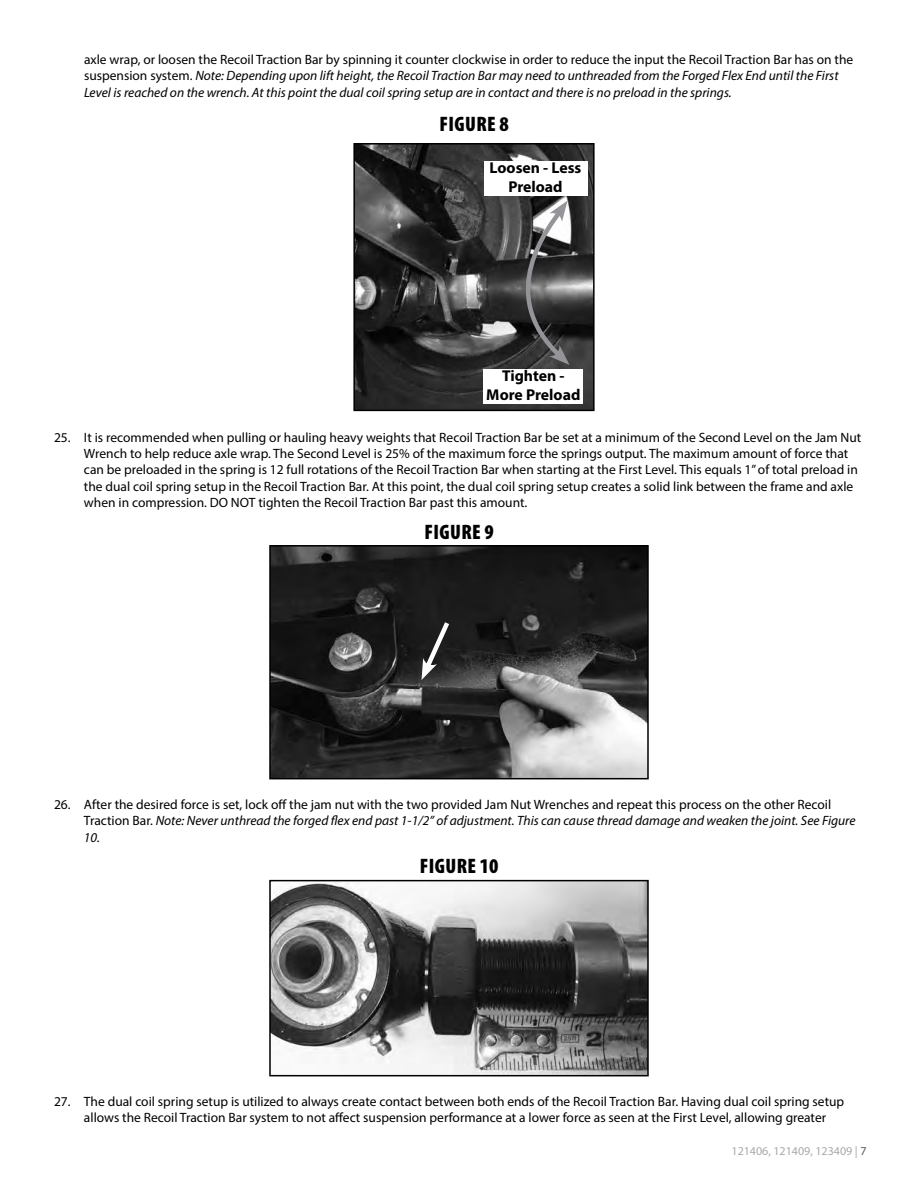
<style>
.page{position:relative;width:918px;height:1188px;background:#fff}
.page>*{position:absolute;margin:0;border:0;box-sizing:border-box;transform-origin:0 0}
.t1{font:900 condensed 21px "Myriad Pro";letter-spacing:.02em;color:#000}
.t2{font:700 15.75px/18.9px "Myriad Pro";color:#000;text-align:center}
.t3{font:13.5px/16.2px "Myriad Pro";color:#000}
.t4{font:italic 13.5px/16.2px "Myriad Pro";color:#000}
.t5{font:12px "Myriad Pro";color:#a7a9ac}
.s1{font-style:normal}
.s2{font-style:italic}
.s3{color:#58595b}
</style>
<div class="page">
<img style="left:356px;top:146px;width:236px;height:262px">
<svg style="left:493px;top:201px;width:77px;height:164px;background:#535353"></svg>
<div style="left:484px;top:162px;width:103px;height:34px;background:#fff"></div>
<div style="left:484px;top:369px;width:99px;height:35px;background:#fff"></div>
<div style="left:353px;top:143px;width:242px;height:268px;border:2px solid #000"></div>
<img style="left:272px;top:548px;width:374px;height:228px">
<svg style="left:421px;top:617px;width:32px;height:63px;background:#444"></svg>
<div style="left:269px;top:545px;width:380px;height:234px;border:2px solid #000"></div>
<img style="left:272px;top:883px;width:374px;height:190px">
<div style="left:269px;top:880px;width:380px;height:196px;border:2px solid #000"></div>
<p class="t4" style="left:84px;top:51px;width:771px"><span class="s1">axle wrap, or loosen the Recoil Traction Bar by spinning it counter clockwise in order to reduce the input the Recoil Traction Bar has on the suspension system.</span> Note: Depending upon lift height, the Recoil Traction Bar may need to unthreaded from the Forged Flex End until the First<br>Level is reached on the wrench. At this point the dual coil spring setup are in contact and there is no preload in the springs.</p>
<h1 class="t1" style="left:439px;top:112px;width:71px">FIGURE 8</h1>
<p class="t2" style="left:490px;top:158px;width:93px">Loosen - Less<br>Preload</p>
<p class="t2" style="left:486px;top:366px;width:96px">Tighten -<br>More Preload</p>
<p class="t3" style="left:84px;top:429px;width:779px;text-indent:-30px">25. It is recommended when pulling or hauling heavy weights that Recoil Traction Bar be set at a minimum of the Second Level on the Jam Nut Wrench to help reduce axle wrap. The Second Level is 25% of the maximum force the springs output. The maximum amount of force that can be preloaded in the spring is 12 full rotations of the Recoil Traction Bar when starting at the First Level. This equals 1” of total preload in the dual coil spring setup in the Recoil Traction Bar. At this point, the dual coil spring setup creates a solid link between the frame and axle when in compression. DO NOT tighten the Recoil Traction Bar past this amount.</p>
<h1 class="t1" style="left:424px;top:520px;width:71px">FIGURE 9</h1>
<p class="t3" style="left:84px;top:796px;width:773px;text-indent:-30px">26. After the desired force is set, lock off the jam nut with the two provided Jam Nut Wrenches and repeat this process on the other Recoil<br>Traction Bar. <span class="s2">Note: Never unthread the forged flex end past 1-1/2” of adjustment. This can cause thread damage and weaken the joint. See Figure<br>10.</span></p>
<h1 class="t1" style="left:420px;top:855px;width:80px">FIGURE 10</h1>
<p class="t3" style="left:84px;top:1093px;width:762px;text-indent:-30px">27. The dual coil spring setup is utilized to always create contact between both ends of the Recoil Traction Bar. Having dual coil spring setup allows the Recoil Traction Bar system to not affect suspension performance at a lower force as seen at the First Level, allowing greater</p>
<p class="t5" style="left:732px;top:1143px;width:136px">121406, 121409, 123409 | <span class="s3">7</span></p>
</div>
